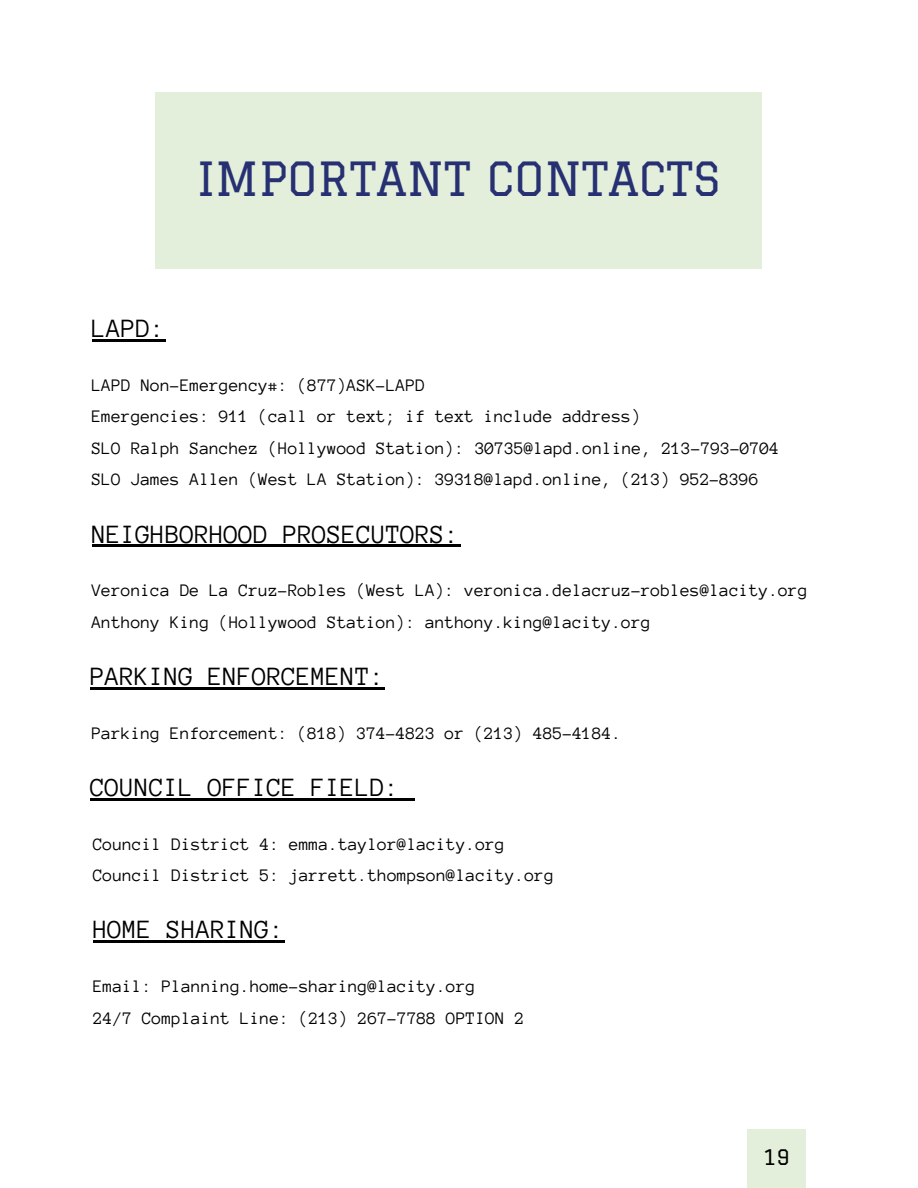
<style>
.page{position:relative;width:918px;height:1188px;background:#fff}
.page>*{position:absolute;margin:0;border:0;box-sizing:border-box;transform-origin:0 0}
.t1{font:46.05px "Graduate";color:#263073}
.t2{font:27px "Anonymous Pro";color:#000}
.t3{font:21px "Graduate";color:#000}
.t4{font:18px/31.5px "Anonymous Pro";color:#000}
</style>
<div class="page">
<div style="left:156px;top:92px;width:606px;height:176px;background:#e3efda"></div>
<hr style="left:92px;top:339px;width:73px;height:3px;background:#000">
<hr style="left:93px;top:941px;width:192px;height:2px;background:#000">
<hr style="left:92px;top:545px;width:368px;height:2px;background:#000">
<hr style="left:91px;top:687px;width:294px;height:3px;background:#000">
<hr style="left:91px;top:798px;width:309px;height:2px;background:#000">
<svg style="left:400px;top:798px;width:15px;height:2px"></svg>
<div style="left:747px;top:1129px;width:59px;height:59px;background:#e3efda"></div>
<h1 class="t1" style="left:197px;top:152px;width:525px">IMPORTANT CONTACTS</h1>
<h2 class="t2" style="left:92px;top:315px;width:75px">LAPD:</h2>
<p class="t4" style="left:92px;top:369px;width:689px">LAPD Non-Emergency#: (877)ASK-LAPD<br>Emergencies: 911 (call or text; if text include address)<br>SLO Ralph Sanchez (Hollywood Station): 30735@lapd.online, 213-793-0704<br>SLO James Allen (West LA Station): 39318@lapd.online, (213) 952-8396</p>
<h2 class="t2" style="left:92px;top:521px;width:369px">NEIGHBORHOOD PROSECUTORS:</h2>
<p class="t4" style="left:92px;top:575px;width:718px">Veronica De La Cruz-Robles (West LA): veronica.delacruz-robles@lacity.org<br>Anthony King (Hollywood Station): anthony.king@lacity.org</p>
<h2 class="t2" style="left:91px;top:663px;width:296px">PARKING ENFORCEMENT:</h2>
<p class="t4" style="left:92px;top:717px;width:531px">Parking Enforcement: (818) 374-4823 or (213) 485-4184.</p>
<h2 class="t2" style="left:91px;top:774px;width:311px">COUNCIL OFFICE FIELD:</h2>
<p class="t4" style="left:93px;top:828px;width:463px">Council District 4: emma.taylor@lacity.org<br>Council District 5: jarrett.thompson@lacity.org</p>
<h2 class="t2" style="left:93px;top:916px;width:193px">HOME SHARING:</h2>
<p class="t4" style="left:93px;top:971px;width:433px">Email: Planning.home-sharing@lacity.org<br>24/7 Complaint Line: (213) 267-7788 OPTION 2</p>
<p class="t3" style="left:763px;top:1145px;width:29px">19</p>
</div>
